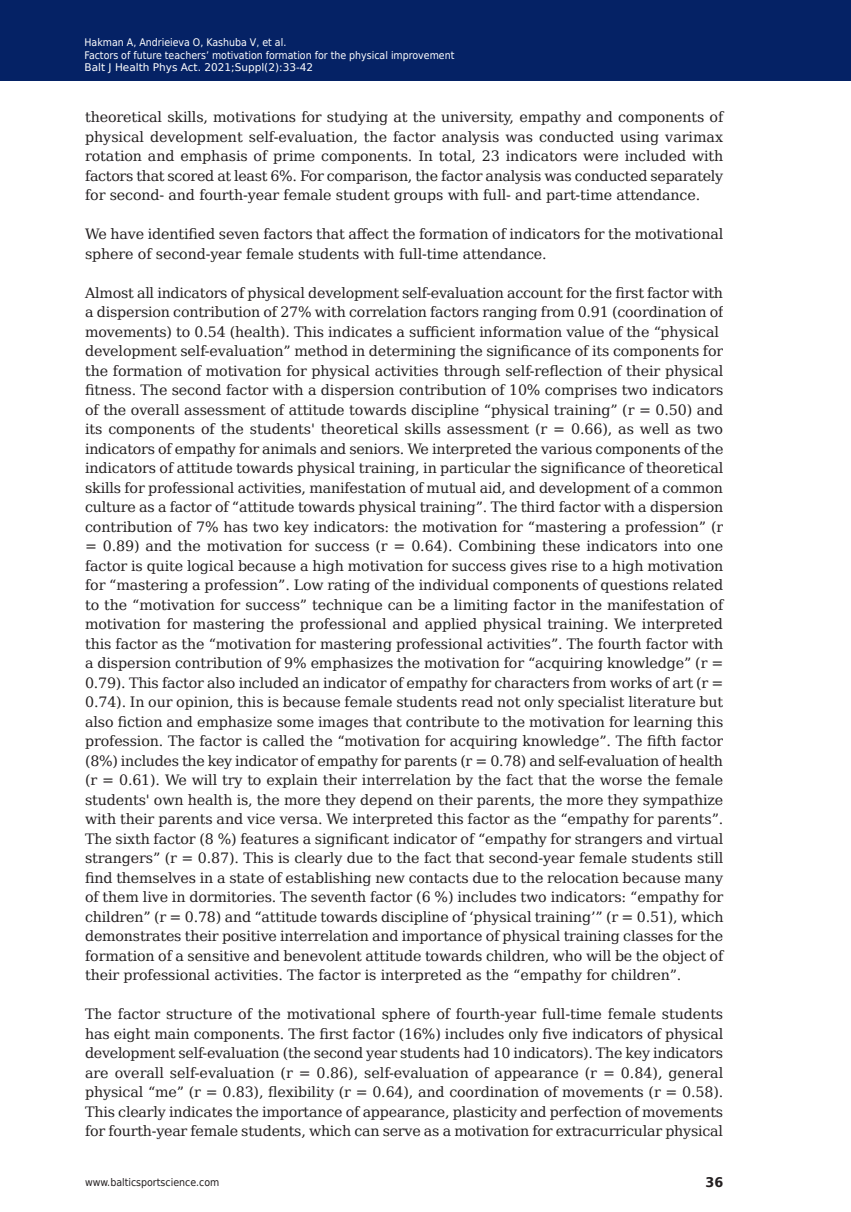
<style>
.page{position:relative;width:851px;height:1212px;background:#fff}
.page>*{position:absolute;margin:0;border:0;box-sizing:border-box;transform-origin:0 0}
.t1{font:14.25px/19.5px "DejaVu Serif";letter-spacing:-.01em;color:#231f20;text-align:justify}
.t2{font:700 13.35px "DejaVu Sans";color:#231f20;scale:.96 1}
.t3{font:10.5px/12.6px "DejaVu Sans Condensed";color:#fff}
.t4{font:10.5px "DejaVu Sans";color:#fff}
.t5{font:10.5px "DejaVu Sans Condensed";color:#231f20}
</style>
<div class="page">
<div style="left:0;top:0;width:850px;height:80px;background:#052265"></div>
<p class="t3" style="left:84px;top:35px;width:371px">Hakman A, Andrieieva O, Kashuba V, et al.<br>Factors of future teachers’ motivation formation for the physical improvement</p>
<p class="t4" style="left:84px;top:59px;width:230px">Balt J Health Phys Act. 2021;Suppl(2):33-42</p>
<p class="t1" style="left:85px;top:106px;width:639px">theoretical skills, motivations for studying at the university, empathy and components of physical development self-evaluation, the factor analysis was conducted using varimax rotation and emphasis of prime components. In total, 23 indicators were included with factors that scored at least 6%. For comparison, the factor analysis was conducted separately for second- and fourth-year female student groups with full- and part-time attendance.</p>
<p class="t1" style="left:85px;top:223px;width:639px">We have identified seven factors that affect the formation of indicators for the motivational sphere of second-year female students with full-time attendance.</p>
<p class="t1" style="left:85px;top:282px;width:640px;text-align:left">Almost all indicators of physical development self-evaluation account for the first factor with a dispersion contribution of 27% with correlation factors ranging from 0.91 (coordination of movements) to 0.54 (health). This indicates a sufficientinformationvalueofthe“physical<br>development self-evaluation” method in determining the significance of its components for the formation of motivation for physical activities through self-reflection of their physical fitness. The second factor with a dispersion contribution of 10% comprises two indicators of the overall assessment of attitude towards discipline “physical training” (r = 0.50) and its components of the students' theoretical skills assessment (r = 0.66), as well as two indicators of empathy for animals and seniors. We interpreted the various components of the indicators of attitude towards physical training, in particular the significance of theoretical skills for professional activities, manifestation of mutual aid, and development of a common culture as a factor of “attitude towards physical training”. The third factor with a dispersion contribution of 7% has two key indicators: the motivation for “mastering a profession” (r = 0.89) and the motivation for success (r = 0.64). Combining these indicators into one factor is quite logical because a high motivation for success gives rise to a high motivation for “mastering a profession”. Low rating of the individual components of questions related to the “motivation for success” technique can be a limiting factor in the manifestation of motivation for mastering the professional and applied physical training. We interpreted this factor as the “motivation for mastering professional activities”. The fourth factor with a dispersion contribution of 9% emphasizes the motivation for “acquiring knowledge” (r = 0.79). This factor also included an indicator of empathy for characters from works of art (r = 0.74). In our opinion, this is because female students read not only specialist literature but also fiction and emphasize some images that contribute to the motivation for learning this profession. The factor is called the “motivation for acquiring knowledge”. The fifth factor (8%) includes the key indicator of empathy for parents (r = 0.78) and self-evaluation of health (r = 0.61). We will try to explain their interrelation by the fact that the worse the female students' own health is, the more they depend on their parents, the more they sympathize with their parents and vice versa. We interpreted this factor as the “empathy for parents”.<br>The sixth factor (8 %) features a significant indicator of “empathy for strangers and virtual strangers” (r = 0.87). This is clearly due to the fact that second-year female students still find themselves in a state of establishing new contacts due to the relocation because many of them live in dormitories. The seventh factor (6 %) includes two indicators: “empathy for children” (r = 0.78) and “attitude towards discipline of ‘physical training’” (r = 0.51), which demonstrates their positive interrelation and importance of physical training classes for the formation of a sensitive and benevolent attitude towards children, who will be the object of their professional activities. The factor is interpreted as the “empathy for children”.</p>
<p class="t1" style="left:85px;top:1003px;width:639px">The factor structure of the motivational sphere of fourth-year full-time female students has eight main components. The first factor (16%) includes only five indicators of physical development self-evaluation (the second year students had 10 indicators). The key indicators are overall self-evaluation (r = 0.86), self-evaluation of appearance (r = 0.84), general physical “me” (r = 0.83), flexibility (r = 0.64), and coordination of movements (r = 0.58).<br>This clearly indicates the importance of appearance, plasticity and perfection of movements for fourth-year female students, which can serve as a motivation for extracurricular physical</p>
<p class="t5" style="left:85px;top:1174px;width:136px">www.balticsportscience.com</p>
<p class="t2" style="left:705px;top:1172px;width:20px">36</p>
</div>
